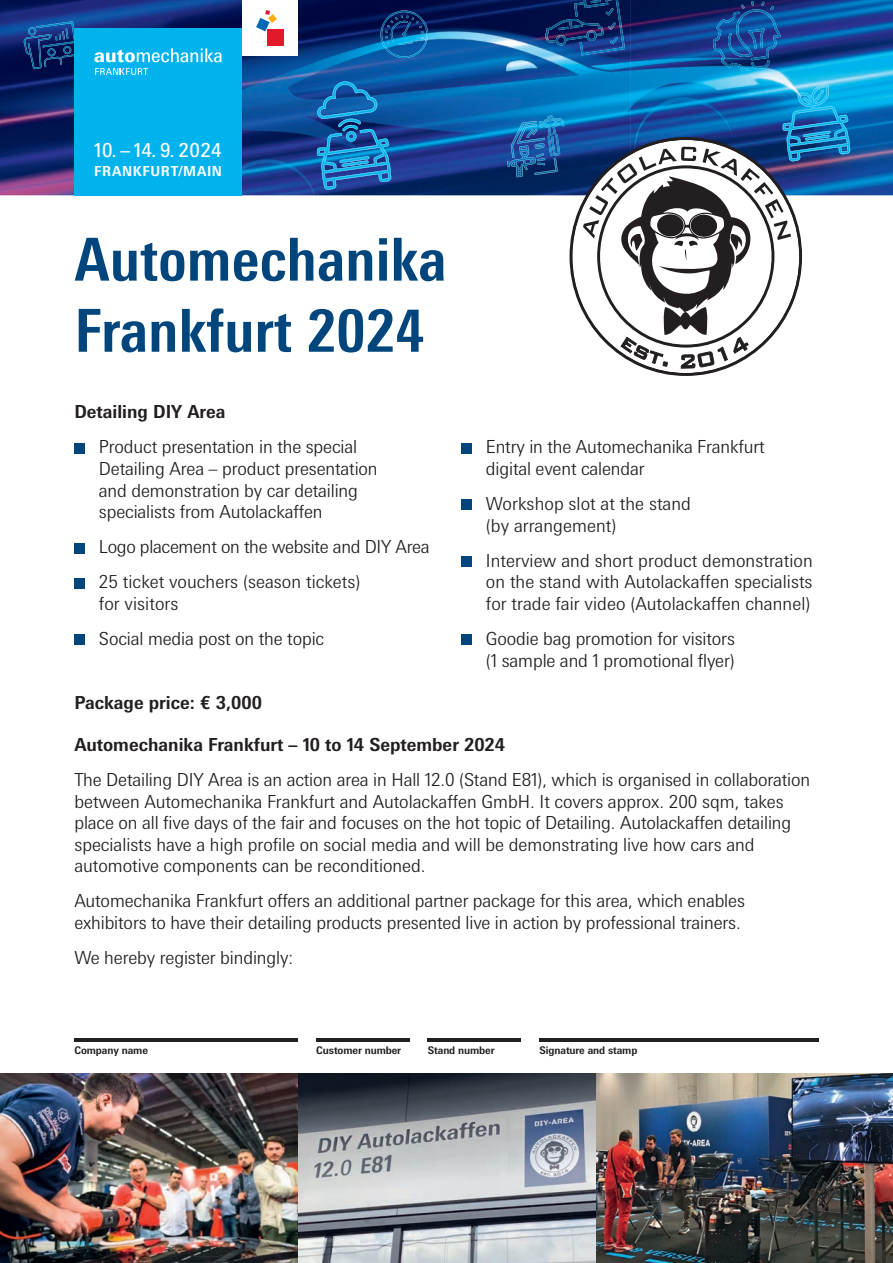
<style>
.page{position:relative;width:893px;height:1263px;background:#fff}
.page>*{position:absolute;margin:0;border:0;box-sizing:border-box;transform-origin:0 0}
.t1{font:700 condensed 59.25px/71.1px "Messe Univers";color:#00467c}
.t2{font:19.35px "Messe Univers";letter-spacing:.025em;color:#fff}
.t3{font:300 18px/21.6px "Messe Univers";letter-spacing:-.01em;color:#231f20}
.t4{font:700 18px "Messe Univers";color:#231f20}
.t5{font:700 13.8px "Messe Univers";letter-spacing:.05em;color:#fff}
.t6{font:700 10.5px "Messe Univers";letter-spacing:-.01em;color:#231f20}
</style>
<div class="page">
<img style="left:0;top:0;width:893px;height:195px">
<img style="left:379px;top:11px;width:51px;height:47px">
<svg style="left:385px;top:16px;width:39px;height:29px"></svg>
<img style="left:390px;top:21px;width:18px;height:21px">
<img style="left:36px;top:21px;width:40px;height:26px">
<img style="left:24px;top:34px;width:27px;height:35px">
<svg style="left:28px;top:27px;width:9px;height:8px"></svg>
<svg style="left:47px;top:48px;width:9px;height:8px"></svg>
<img style="left:44px;top:57px;width:18px;height:10px">
<svg style="left:63px;top:46px;width:9px;height:8px"></svg>
<img style="left:60px;top:55px;width:14px;height:10px">
<svg style="left:55px;top:28px;width:13px;height:12px"></svg>
<img style="left:338px;top:119px;width:23px;height:8px">
<img style="left:342px;top:125px;width:16px;height:4px">
<img style="left:317px;top:81px;width:60px;height:38px">
<img style="left:317px;top:129px;width:74px;height:61px">
<img style="left:341px;top:163px;width:28px;height:4px">
<img style="left:339px;top:156px;width:31px;height:7px">
<img style="left:507px;top:145px;width:29px;height:32px">
<svg style="left:526px;top:144px;width:19px;height:21px"></svg>
<img style="left:539px;top:116px;width:25px;height:40px">
<img style="left:534px;top:158px;width:24px;height:17px">
<img style="left:537px;top:124px;width:8px;height:20px">
<img style="left:511px;top:121px;width:26px;height:37px">
<img style="left:713px;top:1px;width:68px;height:59px">
<img style="left:545px;top:19px;width:29px;height:24px">
<svg style="left:555px;top:27px;width:13px;height:19px"></svg>
<img style="left:574px;top:0;width:51px;height:55px">
<svg style="left:591px;top:0;width:23px;height:16px"></svg>
<svg style="left:608px;top:22px;width:8px;height:8px"></svg>
<svg style="left:610px;top:37px;width:8px;height:7px"></svg>
<img style="left:783px;top:84px;width:67px;height:77px">
<div style="left:242px;top:0;width:56px;height:56px;background:#fff"></div>
<div style="left:267px;top:29px;width:16px;height:17px;background:#e2192b"></div>
<svg style="left:256px;top:10px;width:21px;height:21px"></svg>
<div style="left:74px;top:28px;width:168px;height:167px;background:#00b3ed"></div>
<svg style="left:95px;top:68px;width:53px;height:7px"></svg>
<svg style="left:94px;top:48px;width:128px;height:14px"></svg>
<svg style="left:569px;top:136px;width:234px;height:176px"></svg>
<svg style="left:583px;top:147px;width:208px;height:229px"></svg>
<div style="left:657px;top:214px;width:27px;height:22px;background:#231f20;border-radius:50%"></div>
<div style="left:690px;top:214px;width:27px;height:23px;background:#231f20;border-radius:50%"></div>
<img style="left:0;top:1074px;width:893px;height:189px">
<div style="left:74px;top:443px;width:11px;height:10px;background:#00467c"></div>
<div style="left:74px;top:543px;width:11px;height:10px;background:#00467c"></div>
<div style="left:74px;top:578px;width:11px;height:10px;background:#00467c"></div>
<div style="left:74px;top:635px;width:11px;height:10px;background:#00467c"></div>
<div style="left:461px;top:443px;width:11px;height:10px;background:#00467c"></div>
<div style="left:461px;top:500px;width:11px;height:10px;background:#00467c"></div>
<div style="left:461px;top:556px;width:11px;height:11px;background:#00467c"></div>
<div style="left:461px;top:635px;width:11px;height:10px;background:#00467c"></div>
<hr style="left:74px;top:1038px;width:224px;height:3px;background:#231f20">
<hr style="left:316px;top:1038px;width:93px;height:3px;background:#231f20">
<hr style="left:428px;top:1038px;width:93px;height:3px;background:#231f20">
<hr style="left:539px;top:1038px;width:280px;height:3px;background:#231f20">
<p class="t2" style="left:94px;top:138px;width:129px">10. – 14. 9. 2024</p>
<p class="t5" style="left:94px;top:162px;width:129px">FRANKFURT/MAIN</p>
<h1 class="t1" style="left:74px;top:223px;width:374px">Automechanika<br>Frankfurt 2024</h1>
<p class="t4" style="left:74px;top:401px;width:152px">Detailing DIY Area</p>
<p class="t3" style="left:99px;top:436px;width:280px">Product presentation in the special Detailing Area – product presentation and demonstration by car detailing specialists from Autolackaffen</p>
<p class="t3" style="left:99px;top:529px;width:332px;line-height:35.1px">Logo placement on the website and DIY Area<br>25 ticket vouchers (season tickets)</p>
<p class="t3" style="left:99px;top:586px;width:227px;line-height:35.1px">for visitors<br>Social media post on the topic</p>
<p class="t4" style="left:74px;top:692px;width:189px">Package price: € 3,000</p>
<p class="t3" style="left:486px;top:436px;width:280px">Entry in the Automechanika Frankfurt digital event calendar</p>
<p class="t3" style="left:486px;top:492px;width:207px">Workshop slot at the stand (by arrangement)</p>
<p class="t3" style="left:486px;top:549px;width:328px;text-align:justify">Interview and short product demonstration on the stand with Autolackaffen specialists for trade fair video (Autolackaffen channel)</p>
<p class="t3" style="left:486px;top:627px;width:251px">Goodie bag promotion for visitors (1 sample and 1 promotional flyer)</p>
<p class="t4" style="left:74px;top:733px;width:432px">Automechanika Frankfurt – 10 to 14 September 2024</p>
<p class="t3" style="left:74px;top:768px;width:737px">The Detailing DIY Area is an action area in Hall 12.0 (Stand E81), which is organised in collaboration between Automechanika Frankfurt and Autolackaffen GmbH. It covers approx. 200 sqm, takes place on all five days of the fair and focuses on the hot topic of Detailing. Autolackaffen detailing specialists have a high profile on social media and will be demonstrating live how cars and automotive components can be reconditioned.</p>
<p class="t3" style="left:74px;top:890px;width:672px">Automechanika Frankfurt offers an additional partner package for this area, which enables exhibitors to have their detailing products presented live in action by professional trainers.</p>
<p class="t3" style="left:74px;top:947px;width:220px">We hereby register bindingly:</p>
<p class="t6" style="left:74px;top:1044px;width:75px">Company name</p>
<p class="t6" style="left:316px;top:1044px;width:86px">Customer number</p>
<p class="t6" style="left:428px;top:1044px;width:68px">Stand number</p>
<p class="t6" style="left:539px;top:1044px;width:99px">Signature and stamp</p>
</div>
